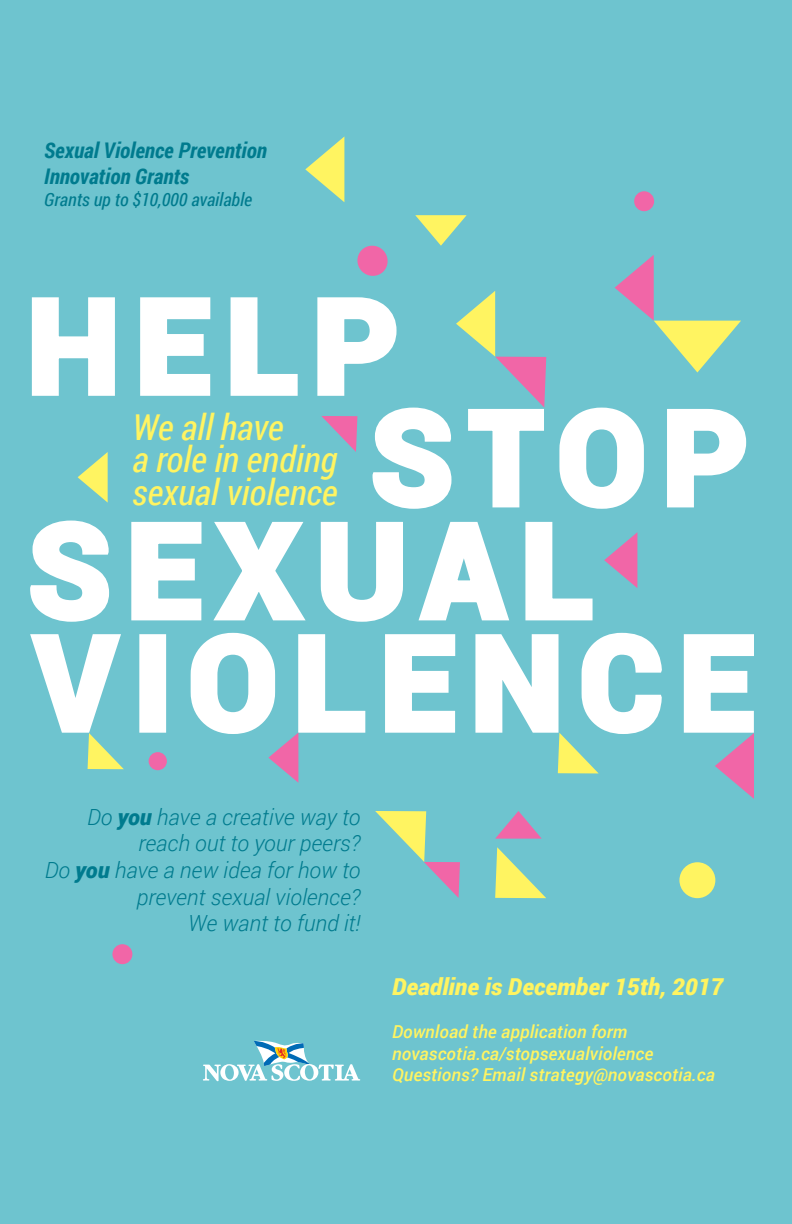
<style>
.page{position:relative;width:792px;height:1224px;background:#6ec4cf}
.page>*{position:absolute;margin:0;border:0;box-sizing:border-box;transform-origin:0 0}
.t1{font:italic 35.7px/32.3px "Roboto Condensed";color:#fff461}
.t2{font:italic 900 23.3px "Roboto";letter-spacing:.005em;color:#fff461}
.t3{font:italic 300 22.3px/26.7px "Roboto";color:#007b8e;text-align:right}
.t4{font:italic 700 21.6px/25.9px "Roboto Condensed";color:#007b8e}
.t5{font:italic 18.2px "Roboto Condensed";color:#007b8e}
.t6{font:italic 500 17.9px/21.4px "Roboto";letter-spacing:.005em;color:#fff461}
.s1{font-weight:900}
</style>
<div class="page">
<svg style="left:203px;top:1040px;width:157px;height:41px"></svg>
<svg style="left:30px;top:632px;width:724px;height:105px"></svg>
<svg style="left:30px;top:520px;width:563px;height:102px"></svg>
<svg style="left:397px;top:430px;width:350px;height:79px"></svg>
<svg style="left:268px;top:733px;width:30px;height:50px"></svg>
<svg style="left:604px;top:532px;width:33px;height:56px"></svg>
<svg style="left:495px;top:811px;width:47px;height:28px"></svg>
<svg style="left:715px;top:733px;width:39px;height:66px"></svg>
<div style="left:634px;top:191px;width:20px;height:20px;background:#f166a7;border-radius:50%"></div>
<div style="left:149px;top:752px;width:18px;height:18px;background:#f166a7;border-radius:50%"></div>
<div style="left:112px;top:944px;width:20px;height:20px;background:#f166a7;border-radius:50%"></div>
<svg style="left:305px;top:137px;width:39px;height:65px"></svg>
<svg style="left:375px;top:811px;width:85px;height:87px"></svg>
<svg style="left:495px;top:847px;width:51px;height:51px"></svg>
<svg style="left:558px;top:733px;width:41px;height:40px"></svg>
<svg style="left:88px;top:733px;width:36px;height:36px"></svg>
<svg style="left:31px;top:215px;width:713px;height:291px"></svg>
<div style="left:679px;top:862px;width:36px;height:36px;background:#fff461;border-radius:50%"></div>
<p class="t4" style="left:44px;top:137px;width:224px">Sexual Violence Prevention<br>Innovation Grants</p>
<p class="t5" style="left:44px;top:187px;width:209px">Grants up to $10,000 available</p>
<h1 class="t1" style="left:132px;top:410px;width:207px">We all have<br>a role in ending sexual violence</h1>
<p class="t3" style="left:45px;top:802px;width:317px">Do <span class="s1">you</span> have a creative way to reach out to your peers?<br>Do <span class="s1">you</span> have a new idea for how to prevent sexual violence?<br>We want to fund it!</p>
<p class="t2" style="left:392px;top:971px;width:333px">Deadline is December 15th, 2017</p>
<p class="t6" style="left:392px;top:1021px;width:324px">Download the application form novascotia.ca/stopsexualviolence<br>Questions? Email strategy@novascotia.ca</p>
</div>
